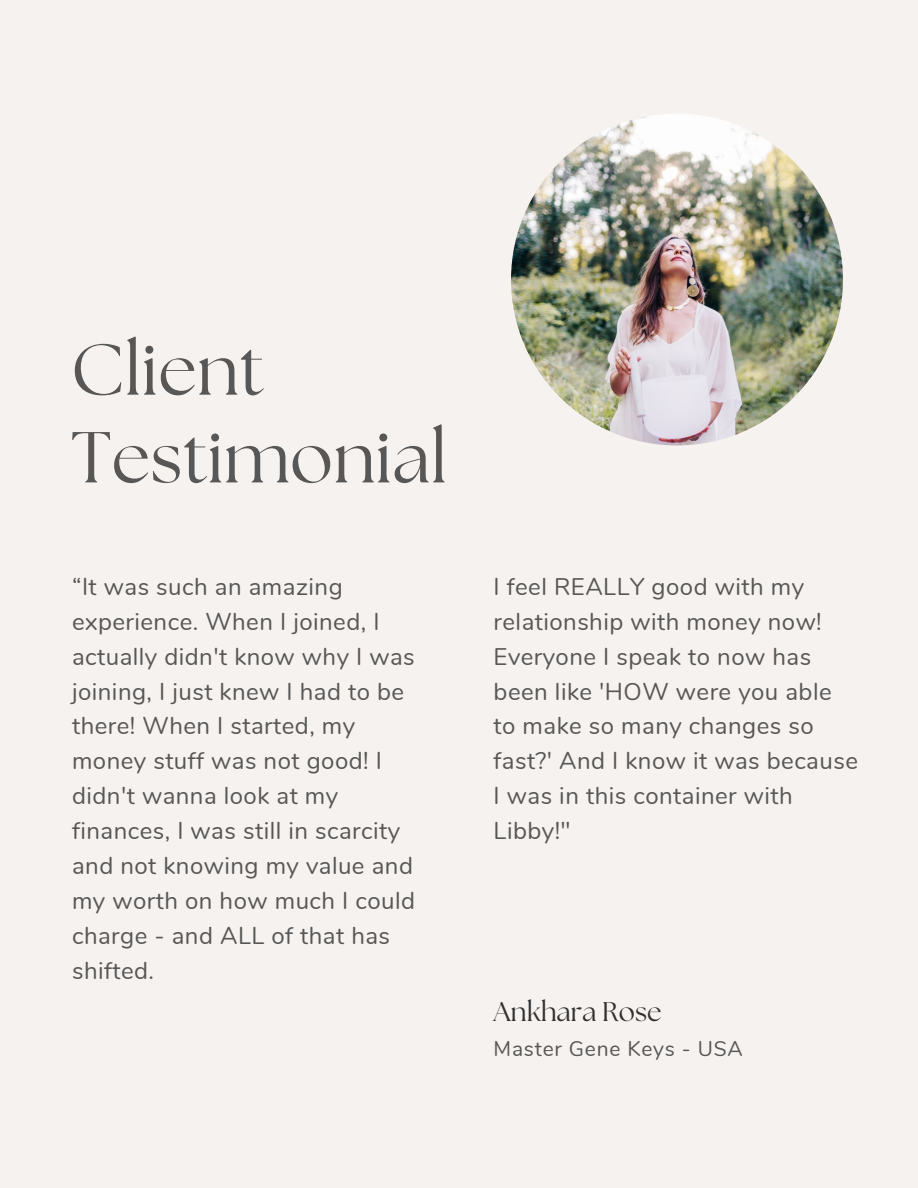
<style>
.page{position:relative;width:918px;height:1188px;background:#f6f2ef}
.page>*{position:absolute;margin:0;border:0;box-sizing:border-box;transform-origin:0 0}
.t1{font:71.85px "The Seasons";letter-spacing:.005em;color:#575757}
.t2{font:27px "The Seasons";color:#303030}
.t3{font:24px/34.8px "Nunito";letter-spacing:.02em;color:#575757}
.t4{font:21px "Nunito";letter-spacing:.035em;color:#575757}
</style>
<div class="page">
<img style="left:511px;top:114px;width:332px;height:331px;border-radius:50%">
<p class="t1" style="left:71px;top:337px;width:194px">Client</p>
<p class="t1" style="left:71px;top:425px;width:378px">Testimonial</p>
<p class="t3" style="left:72px;top:570px;width:345px">“It was such an amazing experience. When I joined, I actually didn't know why I was joining, I just knew I had to be there! When I started, my money stuff was not good! I didn't wanna look at my finances, I was still in scarcity and not knowing my value and my worth on how much I could charge - and ALL of that has shifted.</p>
<p class="t3" style="left:494px;top:570px;width:366px">I feel REALLY good with my relationship with money now!<br>Everyone I speak to now has been like 'HOW were you able to make so many changes so fast?' And I know it was because<br>I was in this container with<br>Libby!"</p>
<p class="t2" style="left:494px;top:1000px;width:169px">Ankhara Rose</p>
<p class="t4" style="left:494px;top:1035px;width:251px">Master Gene Keys - USA</p>
</div>
